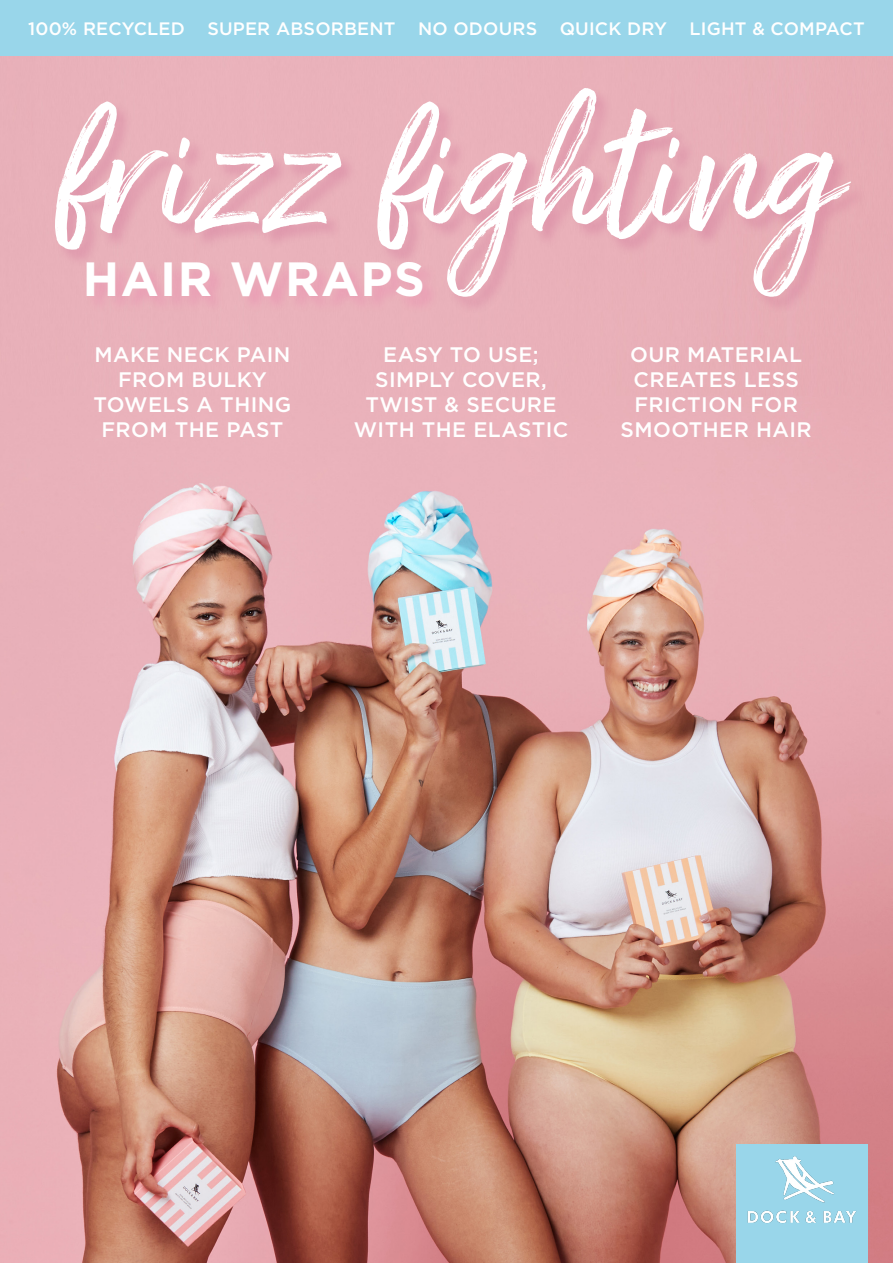
<style>
.page{position:relative;width:893px;height:1263px;background:#fff}
.page>*{position:absolute;margin:0;border:0;box-sizing:border-box;transform-origin:0 0}
.t1{font:180px "Amithen";color:#fff}
.t2{font:700 48px "Gotham HTF";letter-spacing:.03em;color:#fff}
.t3{font:500 21px/25.2px "Gotham HTF";letter-spacing:.02em;color:#fff;text-align:center}
.t4{font:500 18px "Gotham HTF";letter-spacing:.01em;color:#fff}
</style>
<div class="page">
<img style="left:0;top:55px;width:893px;height:1208px">
<div style="left:54px;top:88px;width:814px;height:226px;background:#c24e84;opacity:.25"></div>
<div style="left:86px;top:262px;width:354px;height:51px;background:#eaacb9"></div>
<div style="left:736px;top:1144px;width:132px;height:119px;background:#99d6ea"></div>
<img style="left:747px;top:1156px;width:110px;height:68px">
<div style="left:0;top:0;width:893px;height:55px;background:#99d6ea"></div>
<p class="t4" style="left:28px;top:19px;width:158px">100% RECYCLED</p>
<p class="t4" style="left:207px;top:19px;width:659px">SUPER ABSORBENT NO ODOURS QUICK DRY LIGHT &amp; COMPACT</p>
<h1 class="t1" style="left:55px;top:62px;width:784px">frizz fighting</h1>
<h2 class="t2" style="left:83px;top:251px;width:343px">HAIR WRAPS</h2>
<p class="t3" style="left:94px;top:341px;width:199px">MAKE NECK PAIN<br>FROM BULKY<br>TOWELS A THING<br>FROM THE PAST</p>
<p class="t3" style="left:354px;top:341px;width:216px">EASY TO USE;<br>SIMPLY COVER,<br>TWIST &amp; SECURE<br>WITH THE ELASTIC</p>
<p class="t3" style="left:621px;top:341px;width:193px">OUR MATERIAL<br>CREATES LESS<br>FRICTION FOR<br>SMOOTHER HAIR</p>
</div>
